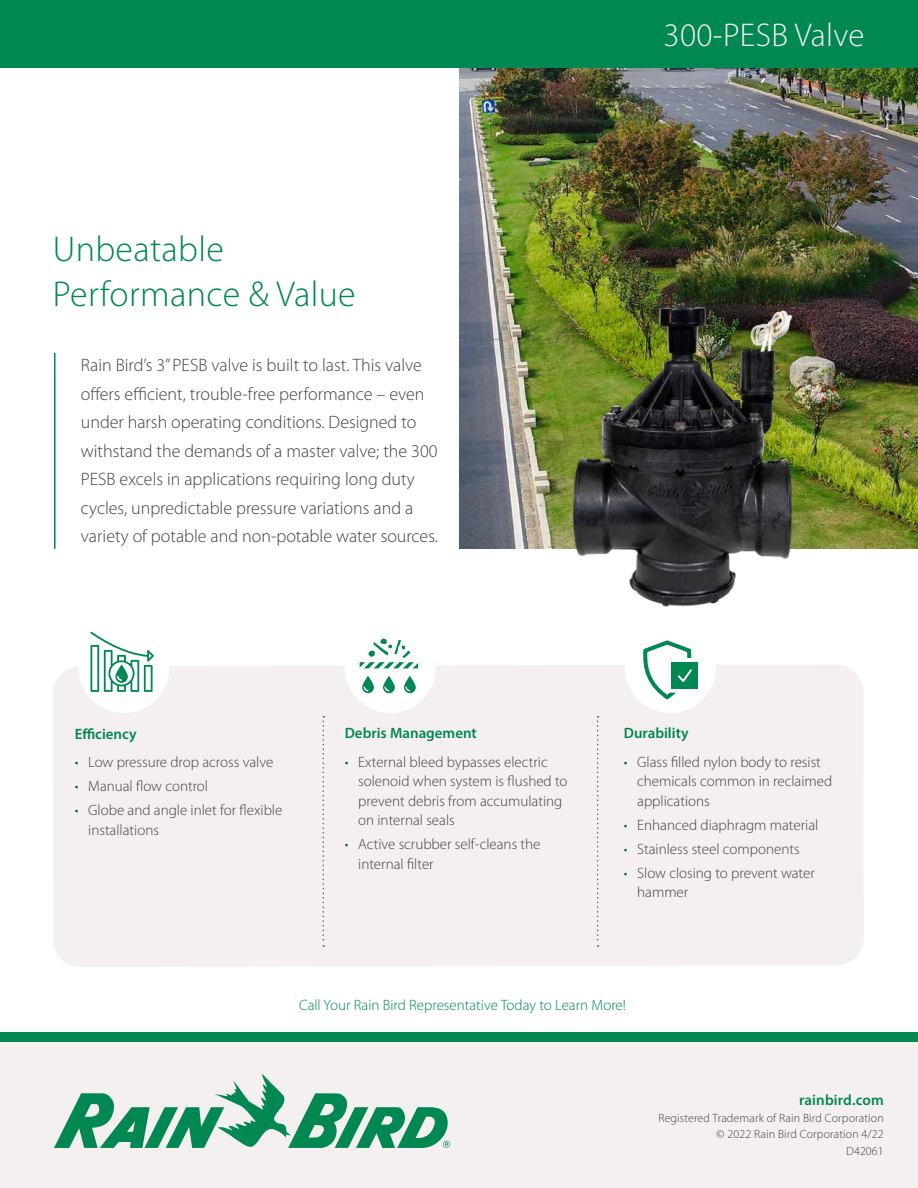
<style>
.page{position:relative;width:918px;height:1188px;background:#fff}
.page>*{position:absolute;margin:0;border:0;box-sizing:border-box;transform-origin:0 0}
.t1{font:300 36px/45px "Myriad Pro";letter-spacing:.01em;color:#008752}
.t2{font:300 33px "Myriad Pro";letter-spacing:.01em;color:#f4f0f0}
.t3{font:300 18px/28.5px "Myriad Pro";color:#414042}
.t4{font:300 15px/19.5px "Myriad Pro";color:#414042}
.t5{font:300 15px "Myriad Pro";color:#008752}
.t6{font:600 15px "Myriad Pro";color:#008751}
.t7{font:600 15px "Myriad Pro";letter-spacing:.01em;color:#008752}
.t8{font:300 12px/16.5px "Myriad Pro";letter-spacing:.01em;color:#414042;text-align:right}
.s1{color:#007242}
</style>
<div class="page">
<div style="left:0;top:1042px;width:918px;height:146px;background:#f4f0f0"></div>
<div style="left:0;top:1032px;width:918px;height:10px;background:#008752"></div>
<svg style="left:54px;top:1074px;width:396px;height:74px"></svg>
<div style="left:53px;top:665px;width:811px;height:302px;background:#f4f0f0"></div>
<img style="left:459px;top:68px;width:459px;height:481px">
<svg style="left:323px;top:716px;width:1px;height:231px"></svg>
<svg style="left:597px;top:716px;width:2px;height:231px"></svg>
<hr style="left:54px;top:353px;width:2px;height:196px;background:#008752">
<div style="left:78px;top:622px;width:92px;height:91px;background:#fff;border-radius:50%"></div>
<div style="left:345px;top:622px;width:91px;height:91px;background:#fff;border-radius:50%"></div>
<div style="left:625px;top:622px;width:91px;height:91px;background:#fff;border-radius:50%"></div>
<img style="left:525px;top:296px;width:315px;height:311px">
<svg style="left:383px;top:676px;width:12px;height:17px"></svg>
<svg style="left:362px;top:676px;width:12px;height:17px"></svg>
<svg style="left:404px;top:676px;width:12px;height:17px"></svg>
<svg style="left:360px;top:639px;width:58px;height:29px"></svg>
<div style="left:671px;top:662px;width:26px;height:26px;background:#008752"></div>
<svg style="left:642px;top:640px;width:51px;height:60px"></svg>
<svg style="left:90px;top:632px;width:64px;height:60px"></svg>
<div style="left:0;top:0;width:918px;height:68px;background:#008752"></div>
<h2 class="t2" style="left:664px;top:15px;width:202px">300-PESB Valve</h2>
<h1 class="t1" style="left:53px;top:226px;width:304px">Unbeatable<br>Performance &amp; Value</h1>
<p class="t3" style="left:81px;top:351px;width:359px">Rain Bird’s 3” PESB valve is built to last. This valve offers efficient, trouble-free performance – even under harsh operating conditions. Designed to withstand the demands of a master valve; the 300<br>PESB excels in applications requiring long duty cycles, unpredictable pressure variations and a variety of potable and non-potable water sources.</p>
<p class="t6" style="left:75px;top:725px;width:63px">Efficiency</p>
<p class="t4" style="left:75px;top:753px;width:200px"><span class="s1">•</span> Low pressure drop across valve</p>
<p class="t4" style="left:75px;top:777px;width:135px"><span class="s1">•</span> Manual flow control</p>
<p class="t4" style="left:88px;top:801px;width:196px;text-indent:-14px"><span class="s1">•</span> Globe and angle inlet for flexible installations</p>
<p class="t6" style="left:345px;top:724px;width:134px">Debris Management</p>
<p class="t4" style="left:358px;top:752px;width:211px;text-indent:-14px"><span class="s1">•</span> External bleed bypasses electric solenoid when system is flushed to prevent debris from accumulating on internal seals</p>
<p class="t4" style="left:358px;top:834px;width:184px;text-indent:-14px"><span class="s1">•</span> Active scrubber self-cleans the internal filter</p>
<p class="t6" style="left:624px;top:724px;width:66px">Durability</p>
<p class="t4" style="left:637px;top:752px;width:197px;text-indent:-14px"><span class="s1">•</span> Glass filled nylon body to resist chemicals common in reclaimed applications</p>
<p class="t4" style="left:624px;top:815px;width:196px"><span class="s1">•</span> Enhanced diaphragm material</p>
<p class="t4" style="left:624px;top:839px;width:177px"><span class="s1">•</span> Stainless steel components</p>
<p class="t4" style="left:637px;top:863px;width:179px;text-indent:-14px"><span class="s1">•</span> Slow closing to prevent water hammer</p>
<p class="t5" style="left:299px;top:996px;width:328px">Call Your Rain Bird Representative Today to Learn More!</p>
<p class="t7" style="left:799px;top:1091px;width:86px">rainbird.com</p>
<p class="t8" style="left:658px;top:1109px;width:227px">Registered Trademark of Rain Bird Corporation © 2022 Rain Bird Corporation 4/22<br>D42061</p>
</div>
